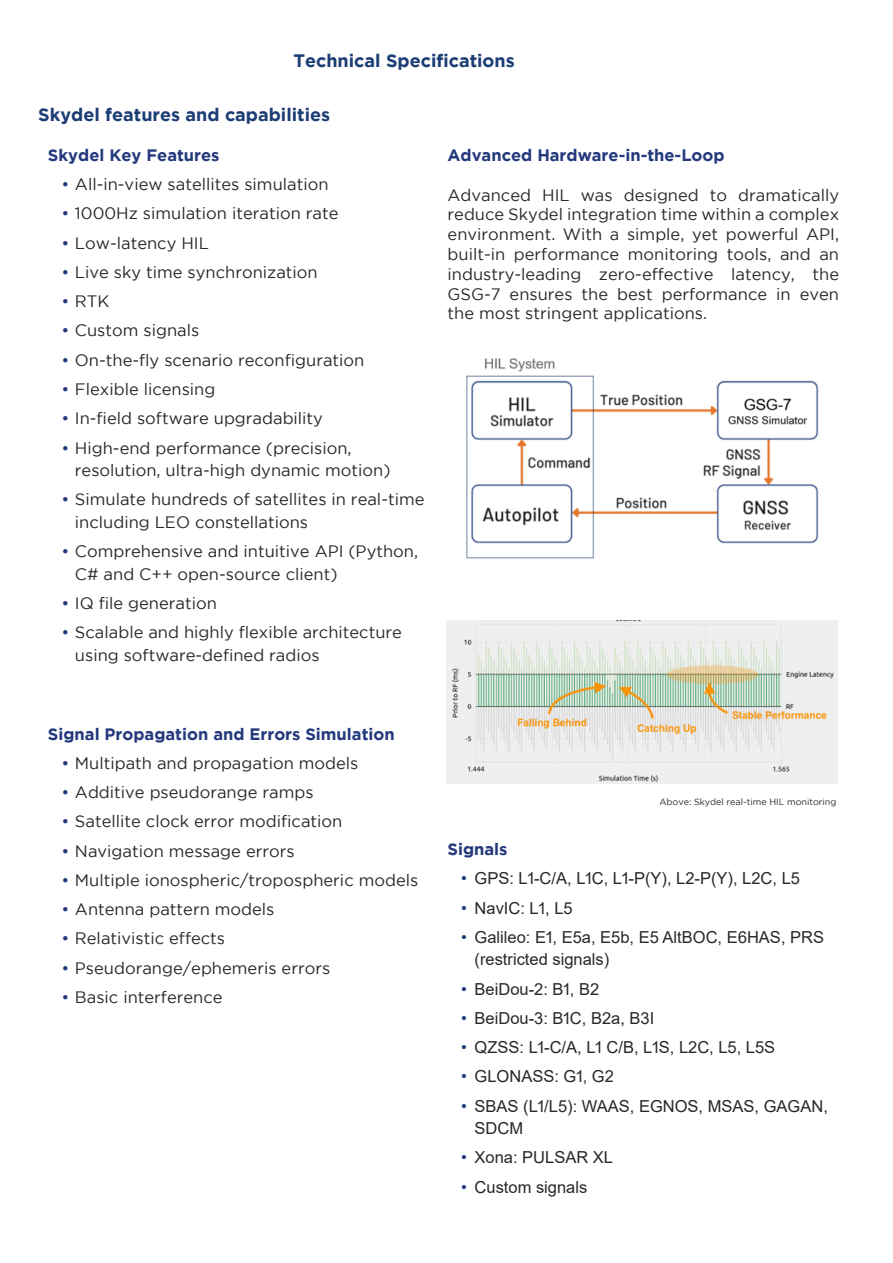
<style>
.page{position:relative;width:893px;height:1263px;background:#fff}
.page>*{position:absolute;margin:0;border:0;box-sizing:border-box;transform-origin:0 0}
.t1{font:700 18px "Gotham";color:#1d3d75}
.t2{font:16.5px/19.8px "Gotham";color:#282827}
.t3{font:16.5px/22.5px "Arial";color:#282827}
.t4{font:700 16.5px "Gotham";color:#23397c}
.t5{font:9px "Gotham";color:#282827}
.s1{color:#23397c}
</style>
<div class="page">
<img style="left:466px;top:358px;width:353px;height:201px">
<img style="left:446px;top:620px;width:392px;height:163px">
<p class="t1" style="left:293px;top:50px;width:223px">Technical Specifications</p>
<p class="t1" style="left:38px;top:108px;width:293px">Skydel features and capabilities</p>
<p class="t4" style="left:48px;top:149px;width:173px">Skydel Key Features</p>
<p class="t2" style="left:61px;top:175px;width:269px"><span class="s1">•</span> All-in-view satellites simulation</p>
<p class="t2" style="left:61px;top:204px;width:279px"><span class="s1">•</span> 1000Hz simulation iteration rate</p>
<p class="t2" style="left:61px;top:234px;width:149px"><span class="s1">•</span> Low-latency HIL</p>
<p class="t2" style="left:61px;top:263px;width:258px"><span class="s1">•</span> Live sky time synchronization</p>
<p class="t2" style="left:61px;top:292px;width:49px"><span class="s1">•</span> RTK</p>
<p class="t2" style="left:61px;top:321px;width:139px"><span class="s1">•</span> Custom signals</p>
<p class="t2" style="left:61px;top:350px;width:304px"><span class="s1">•</span> On-the-fly scenario reconfiguration</p>
<p class="t2" style="left:61px;top:380px;width:155px"><span class="s1">•</span> Flexible licensing</p>
<p class="t2" style="left:61px;top:408px;width:263px"><span class="s1">•</span> In-field software upgradability</p>
<p class="t2" style="left:75px;top:437px;width:317px;line-height:22.5px;text-indent:-13px"><span class="s1">•</span> High-end performance (precision, resolution, ultra-high dynamic motion)</p>
<p class="t2" style="left:75px;top:489px;width:351px;line-height:22.5px;text-indent:-13px"><span class="s1">•</span> Simulate hundreds of satellites in real-time including LEO constellations</p>
<p class="t2" style="left:75px;top:540px;width:345px;line-height:22.5px;text-indent:-13px"><span class="s1">•</span> Comprehensive and intuitive API (Python,<br>C# and C++ open-source client)</p>
<p class="t2" style="left:61px;top:593px;width:157px"><span class="s1">•</span> IQ file generation</p>
<p class="t2" style="left:75px;top:621px;width:329px;line-height:22.5px;text-indent:-13px"><span class="s1">•</span> Scalable and highly flexible architecture using software-defined radios</p>
<p class="t4" style="left:448px;top:149px;width:279px">Advanced Hardware-in-the-Loop</p>
<p class="t2" style="left:448px;top:185px;width:393px;text-align:justify">Advanced HIL was designed to dramatically reduce Skydel integration time within a complex environment. With a simple, yet powerful API, built-in performance monitoring tools, and an industry-leading zero-effective latency, the GSG-7 ensures the best performance in even the most stringent applications.</p>
<p class="t4" style="left:48px;top:727px;width:348px">Signal Propagation and Errors Simulation</p>
<p class="t2" style="left:61px;top:754px;width:298px"><span class="s1">•</span> Multipath and propagation models</p>
<p class="t2" style="left:61px;top:783px;width:254px"><span class="s1">•</span> Additive pseudorange ramps</p>
<p class="t2" style="left:61px;top:811px;width:282px"><span class="s1">•</span> Satellite clock error modification</p>
<p class="t2" style="left:61px;top:841px;width:235px"><span class="s1">•</span> Navigation message errors</p>
<p class="t2" style="left:61px;top:871px;width:358px"><span class="s1">•</span> Multiple ionospheric/tropospheric models</p>
<p class="t2" style="left:61px;top:900px;width:214px"><span class="s1">•</span> Antenna pattern models</p>
<p class="t2" style="left:61px;top:929px;width:165px"><span class="s1">•</span> Relativistic effects</p>
<p class="t2" style="left:61px;top:958px;width:270px"><span class="s1">•</span> Pseudorange/ephemeris errors</p>
<p class="t2" style="left:61px;top:988px;width:163px"><span class="s1">•</span> Basic interference</p>
<p class="t5" style="left:659px;top:798px;width:178px">Above: Skydel real-time HIL monitoring</p>
<p class="t4" style="left:448px;top:843px;width:61px">Signals</p>
<p class="t3" style="left:461px;top:867px;width:340px"><span class="s1">•</span> GPS: L1-C/A, L1C, L1-P(Y), L2-P(Y), L2C, L5</p>
<p class="t3" style="left:461px;top:896px;width:113px"><span class="s1">•</span> NavIC: L1, L5</p>
<p class="t3" style="left:475px;top:925px;width:351px;text-indent:-13px"><span class="s1">•</span> Galileo: E1, E5a, E5b, E5 AltBOC, E6HAS, PRS (restricted signals)</p>
<p class="t3" style="left:461px;top:977px;width:140px"><span class="s1">•</span> BeiDou-2: B1, B2</p>
<p class="t3" style="left:461px;top:1007px;width:195px"><span class="s1">•</span> BeiDou-3: B1C, B2a, B3I</p>
<p class="t3" style="left:461px;top:1036px;width:316px"><span class="s1">•</span> QZSS: L1-C/A, L1 C/B, L1S, L2C, L5, L5S</p>
<p class="t3" style="left:461px;top:1065px;width:154px"><span class="s1">•</span> GLONASS: G1, G2</p>
<p class="t3" style="left:475px;top:1094px;width:355px;text-indent:-13px"><span class="s1">•</span> SBAS (L1/L5): WAAS, EGNOS, MSAS, GAGAN,<br>SDCM</p>
<p class="t3" style="left:461px;top:1146px;width:153px"><span class="s1">•</span> Xona: PULSAR XL</p>
<p class="t3" style="left:461px;top:1175px;width:128px"><span class="s1">•</span> Custom signals</p>
</div>
